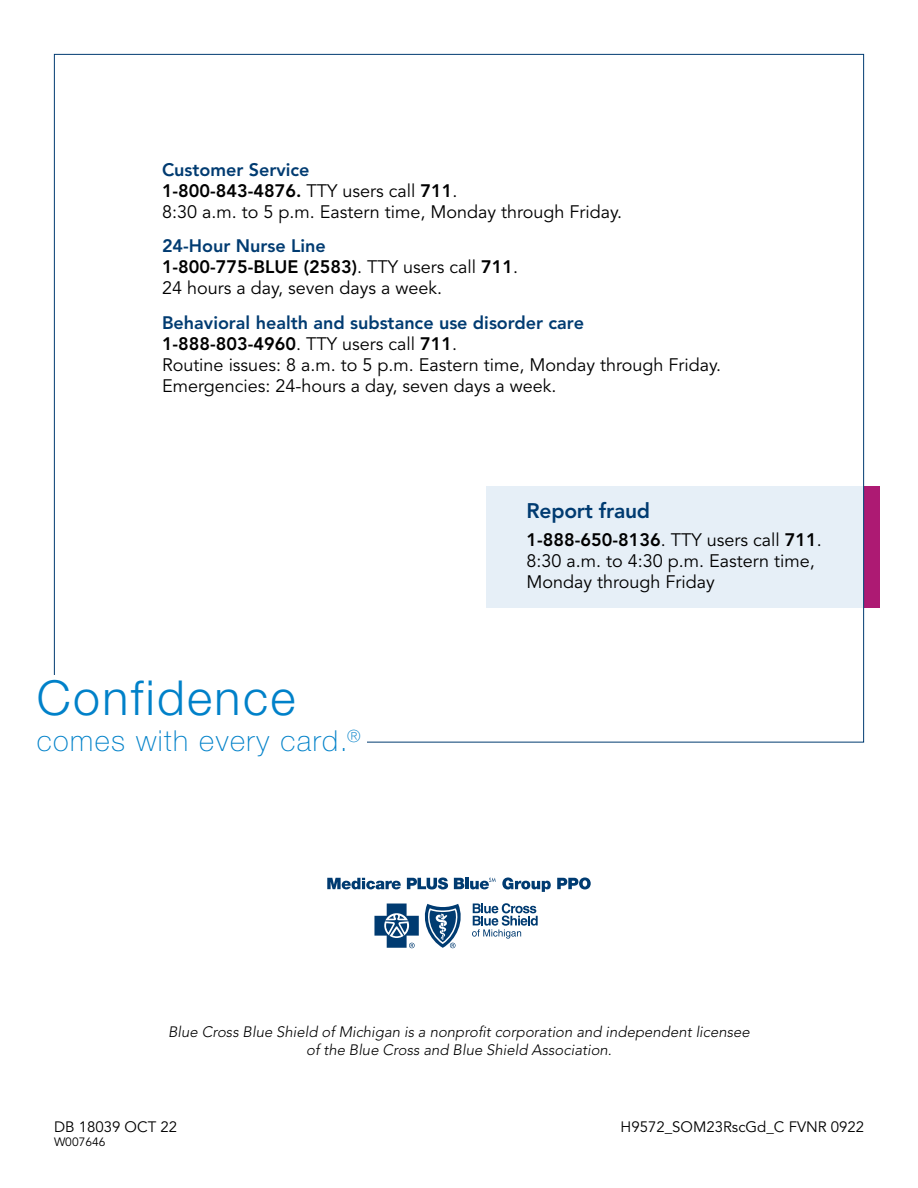
<style>
.page{position:relative;width:918px;height:1188px;background:#fff}
.page>*{position:absolute;margin:0;border:0;box-sizing:border-box;transform-origin:0 0}
.t1{font:300 48.3px "Helvetica Neue LT Std";letter-spacing:.05em;color:#0081c9}
.t2{font:100 28.95px "Helvetica Neue LT Std";letter-spacing:.05em;color:#0081c9}
.t3{font:800 21px "Avenir LT Std";letter-spacing:-.01em;color:#003b71}
.t4{font:18px/21px "Avenir LT Std";color:#000}
.t5{font:italic 300 15px/18px "Avenir LT Std";color:#000;text-align:center}
.t6{font:15px "Avenir LT Std";color:#000}
.t7{font:12px "Avenir LT Std";color:#000}
.s1{font-weight:800;color:#003b71}
.s2{font-weight:800}
</style>
<div class="page">
<div style="left:486px;top:486px;width:378px;height:122px;background:#e6eff7"></div>
<div style="left:864px;top:486px;width:15px;height:122px;background:#ad1a73"></div>
<svg style="left:327px;top:878px;width:74px;height:11px"></svg>
<svg style="left:407px;top:878px;width:41px;height:11px"></svg>
<svg style="left:454px;top:878px;width:10px;height:11px"></svg>
<hr style="left:465px;top:878px;width:4px;height:11px;background:#003b71">
<svg style="left:502px;top:878px;width:49px;height:14px"></svg>
<svg style="left:557px;top:878px;width:34px;height:11px"></svg>
<svg style="left:472px;top:903px;width:66px;height:36px"></svg>
<svg style="left:374px;top:904px;width:87px;height:44px"></svg>
<svg style="left:470px;top:878px;width:26px;height:11px"></svg>
<p class="t4" style="left:162px;top:159px;width:462px"><span class="s1">Customer Service<br></span><span class="s2">1-800-843-4876.</span> TTY users call <span class="s2">711</span>.<br>8:30 a.m. to 5 p.m. Eastern time, Monday through Friday.</p>
<p class="t4" style="left:162px;top:236px;width:358px"><span class="s1">24-Hour Nurse Line<br></span><span class="s2">1-800-775-BLUE (2583)</span>. TTY users call <span class="s2">711</span>.<br>24 hours a day, seven days a week.</p>
<p class="t4" style="left:162px;top:312px;width:561px"><span class="s1">Behavioral health and substance use disorder care </span><span class="s2">1‑888‑803‑4960</span>. TTY users call <span class="s2">711</span>.<br>Routine issues: 8 a.m. to 5 p.m. Eastern time, Monday through Friday.<br>Emergencies: 24‑hours a day, seven days a week.</p>
<h1 class="t1" style="left:37px;top:668px;width:260px">Confidence</h1>
<h2 class="t2" style="left:37px;top:725px;width:325px">comes with every card.<sup>®</sup></h2>
<p class="t3" style="left:526px;top:499px;width:125px">Report fraud</p>
<p class="t4" style="left:526px;top:530px;width:297px"><span class="s2">1‑888‑650‑8136</span>. TTY users call <span class="s2">711</span>.<br>8:30 a.m. to 4:30 p.m. Eastern time,<br>Monday through Friday</p>
<p class="t5" style="left:168px;top:1023px;width:583px">Blue Cross Blue Shield of Michigan is a nonprofit corporation and independent licensee of the Blue Cross and Blue Shield Association.</p>
<p class="t6" style="left:54px;top:1118px;width:125px">DB 18039 OCT 22</p>
<p class="t6" style="left:621px;top:1118px;width:245px">H9572_SOM23RscGd_C FVNR 0922</p>
<p class="t7" style="left:54px;top:1135px;width:53px">W007646</p>
</div>
